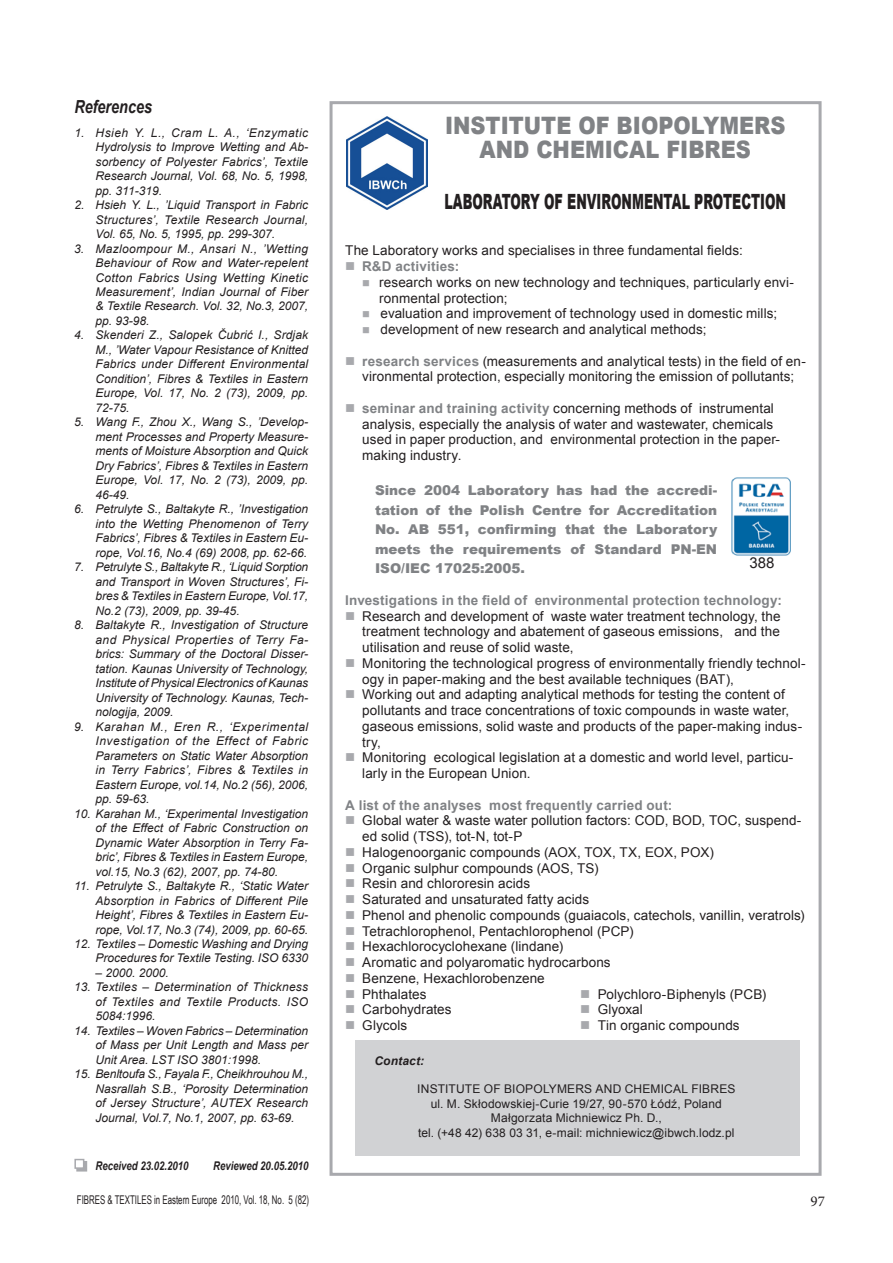
<style>
.page{position:relative;width:893px;height:1263px;background:#fff}
.page>*{position:absolute;margin:0;border:0;box-sizing:border-box;transform-origin:0 0}
.t1{font:900 24px/24px "Arial";color:#808285;text-align:center;scale:.87 1}
.t2{font:900 21px "Arial";color:#231f20;scale:.6 1}
.t3{font:italic 700 18px "Arial";color:#231f20;scale:.8 1}
.t4{font:15px "Arial";color:#231f20}
.t5{font:15px "Minion Pro";color:#231f20}
.t6{font:13.5px/15.8px "Arial";letter-spacing:.005em;color:#231f20}
.t7{font:900 13.5px/19.5px "Arial";color:#808285;text-align:justify}
.t8{font:700 13.5px "Arial";letter-spacing:.015em;color:#808285}
.t9{font:italic 12px/14.5px "Arial";color:#231f20;text-align:justify}
.t10{font:12px/14.4px "Arial";letter-spacing:.015em;color:#231f20;text-align:center}
.t11{font:12px "Arial Narrow";color:#231f20;scale:.8 1}
.t12{font:italic 700 12px "Arial";color:#231f20;scale:.8 1}
.t13{font:italic 700 12px "Arial";color:#231f20}
.s1{color:#a8a9ad}
.s2{font-weight:700;color:#808285}
</style>
<div class="page">
<div style="left:76px;top:1161px;width:11px;height:10px;background:#a8a9ad"></div>
<div style="left:74px;top:1159px;width:10px;height:10px;background:#fff;border:2px solid #a8a9ad"></div>
<div style="left:355px;top:1040px;width:445px;height:116px;background:#d1d2d4"></div>
<img style="left:347px;top:117px;width:80px;height:92px">
<div style="left:330px;top:101px;width:492px;height:1075px;border:3px solid #a8a9ad"></div>
<img style="left:731px;top:477px;width:60px;height:79px">
<h3 class="t3" style="left:74px;top:95px;width:99px">References</h3>
<p class="t9" style="left:96px;top:125px;width:214px;text-indent:-21px">1. Hsieh Y. L., Cram L. A., ‘Enzymatic Hydrolysis to Improve Wetting and Ab&shy;sorbency of Polyester Fabrics’, Textile Research Journal, Vol. 68, No. 5, 1998, pp. 311-319.</p>
<p class="t9" style="left:96px;top:198px;width:214px;text-indent:-21px">2. Hsieh Y. L., ’Liquid Transport in Fabric Structures’, Textile Research Journal, Vol. 65, No. 5, 1995, pp. 299-307.</p>
<p class="t9" style="left:96px;top:241px;width:214px;text-indent:-21px">3. Mazloompour M., Ansari N., ’Wetting Behaviour of Row and Water-repelent Cotton Fabrics Using Wetting Kinetic Measurement’, Indian Journal of Fiber &amp; Textile Research. Vol. 32, No.3, 2007, pp. 93-98.</p>
<p class="t9" style="left:96px;top:328px;width:214px;text-indent:-21px">4. Skenderi Z., Salopek Čubrić I., Srdjak M., ’Water Vapour Resistance of Knitted Fabrics under Different Environmental Condition’, Fibres &amp; Textiles in Eastern Europe, Vol. 17, No. 2 (73), 2009, pp.<br>72-75.</p>
<p class="t9" style="left:96px;top:415px;width:214px;text-indent:-21px">5. Wang F., Zhou X., Wang S., ’Develop&shy;ment Processes and Property Measure&shy;ments of Moisture Absorption and Quick Dry Fabrics’, Fibres &amp; Textiles in Eastern Europe, Vol. 17, No. 2 (73), 2009, pp.<br>46-49.</p>
<p class="t9" style="left:96px;top:502px;width:214px;text-indent:-21px">6. Petrulyte S., Baltakyte R., ’Investigation into the Wetting Phenomenon of Terry Fabrics’, Fibres &amp; Textiles in Eastern Eu&shy;rope, Vol.16, No.4 (69) 2008, pp. 62-66.</p>
<p class="t9" style="left:96px;top:560px;width:214px;text-indent:-21px">7. Petrulyte S., Baltakyte R., ‘Liquid Sorption and Transport in Woven Structures’, Fi&shy;bres &amp; Textiles in Eastern Europe, Vol.17, No.2 (73), 2009, pp. 39‑45.</p>
<p class="t9" style="left:96px;top:618px;width:214px;text-indent:-21px">8. Baltakyte R., Investigation of Structure and Physical Properties of Terry Fa&shy;brics: Summary of the Doctoral Disser&shy;tation. Kaunas University of Technology, Institute of Physical Electronics of Kaunas University of Technology. Kaunas, Tech&shy;nologija, 2009.</p>
<p class="t9" style="left:96px;top:719px;width:214px;text-indent:-21px">9. Karahan M., Eren R., ‘Experimental Investigation of the Effect of Fabric Parameters on Static Water Absorption in Terry Fabrics’, Fibres &amp; Textiles in Eastern Europe, vol.14, No.2 (56), 2006, pp. 59-63.</p>
<p class="t9" style="left:95px;top:806px;width:214px;text-indent:-21px">10. Karahan M., ‘Experimental Investigation of the Effect of Fabric Construction on Dynamic Water Absorption in Terry Fa&shy;bric’, Fibres &amp; Textiles in Eastern Europe, vol.15, No.3 (62), 2007, pp. 74-80.</p>
<p class="t9" style="left:95px;top:879px;width:214px;text-indent:-21px">11. Petrulyte S., Baltakyte R., ‘Static Water Absorption in Fabrics of Different Pile Height’, Fibres &amp; Textiles in Eastern Eu&shy;rope, Vol.17, No.3 (74), 2009, pp. 60‑65.</p>
<p class="t9" style="left:74px;top:937px;width:235px;text-align:right">12. Textiles – Domestic Washing and Drying<br>Procedures for Textile Testing. ISO 6330</p>
<p class="t9" style="left:95px;top:966px;width:75px">– 2000. 2000.</p>
<p class="t9" style="left:95px;top:980px;width:214px;text-indent:-21px">13. Textiles – Determination of Thickness of Textiles and Textile Products. ISO 5084:1996.</p>
<p class="t9" style="left:95px;top:1023px;width:214px;text-indent:-21px">14. Textiles – Woven Fabrics – Determination of Mass per Unit Length and Mass per Unit Area. LST ISO 3801:1998.</p>
<p class="t9" style="left:95px;top:1067px;width:214px;text-indent:-21px">15. Benltoufa S., Fayala F., Cheikhrouhou M., Nasrallah S.B., ‘Porosity Determination of Jersey Structure’, AUTEX Research Journal, Vol.7, No.1, 2007, pp. 63-69.</p>
<p class="t12" style="left:96px;top:1158px;width:118px">Received 23.02.2010</p>
<p class="t12" style="left:213px;top:1158px;width:120px">Reviewed 20.05.2010</p>
<h1 class="t1" style="left:445px;top:113px;width:393px">INSTITUTE OF BIOPOLYMERS<br>AND CHEMICAL FIBRES</h1>
<h2 class="t2" style="left:444px;top:186px;width:571px">LABORATORY OF ENVIRONMENTAL PROTECTION</h2>
<p class="t6" style="left:345px;top:243px;width:399px">The Laboratory works and specialises in three fundamental fields:</p>
<p class="t8" style="left:345px;top:257px;width:116px"><span class="s1">■</span> R&amp;D activities:</p>
<p class="t6" style="left:379px;top:274px;width:416px;text-indent:-17px"><span class="s1">■</span> research works on new technology and techniques, particularly envi&shy;ronmental protection;</p>
<p class="t6" style="left:362px;top:306px;width:416px"><span class="s1">■</span> evaluation and improvement of technology used in domestic mills;</p>
<p class="t6" style="left:362px;top:322px;width:346px"><span class="s1">■</span> development of new research and analytical methods;</p>
<p class="t6" style="left:345px;top:353px;width:462px;text-align:center"><span class="s1">■</span> <span class="s2">research services</span> (measurements and analytical tests) in the field of en&shy;vironmental protection, especially monitoring the emission of pollutants;</p>
<p class="t6" style="left:362px;top:400px;width:419px;text-indent:-17px"><span class="s1">■</span> <span class="s2">seminar and training activity</span> concerning methods of instrumental analysis, especially the analysis of water and wastewater, chemicals used in paper production, and environmental protection in the paper&shy;making industry.</p>
<p class="t7" style="left:375px;top:480px;width:344px">Since 2004 Laboratory has had the accredi&shy;tation of the Polish Centre for Accreditation No. AB 551, confirming that the Laboratory meets the requirements of Standard PN-EN ISO/IEC 17025:2005.</p>
<p class="t8" style="left:345px;top:591px;width:438px">Investigations in the field of environmental protection technology:</p>
<p class="t6" style="left:362px;top:608px;width:420px;text-align:justify;text-indent:-17px"><span class="s1">■</span> Research and development of waste water treatment technology, the treatment technology and abatement of gaseous emissions, and the utilisation and reuse of solid waste,</p>
<p class="t6" style="left:362px;top:655px;width:445px;text-indent:-17px"><span class="s1">■</span> Monitoring the technological progress of environmentally friendly technol&shy;ogy in paper-making and the best available techniques (BAT),</p>
<p class="t6" style="left:362px;top:687px;width:441px;text-indent:-17px"><span class="s1">■</span> Working out and adapting analytical methods for testing the content of pollutants and trace concentrations of toxic compounds in waste water, gaseous emissions, solid waste and products of the paper-making indus&shy;try,</p>
<p class="t6" style="left:362px;top:750px;width:433px;text-indent:-17px"><span class="s1">■</span> Monitoring ecological legislation at a domestic and world level, particu&shy;larly in the European Union.</p>
<p class="t8" style="left:345px;top:796px;width:329px">A list of the analyses most frequently carried out:</p>
<p class="t6" style="left:362px;top:813px;width:441px;text-indent:-17px"><span class="s1">■</span> Global water &amp; waste water pollution factors: COD, BOD, TOC, suspend&shy;ed solid (TSS), tot-N, tot-P</p>
<p class="t6" style="left:345px;top:844px;width:370px"><span class="s1">■</span> Halogenoorganic compounds (AOX, TOX, TX, EOX, POX)</p>
<p class="t6" style="left:345px;top:860px;width:255px"><span class="s1">■</span> Organic sulphur compounds (AOS, TS)</p>
<p class="t6" style="left:345px;top:876px;width:186px"><span class="s1">■</span> Resin and chlororesin acids</p>
<p class="t6" style="left:345px;top:892px;width:245px"><span class="s1">■</span> Saturated and unsaturated fatty acids</p>
<p class="t6" style="left:345px;top:907px;width:461px"><span class="s1">■</span> Phenol and phenolic compounds (guaiacols, catechols, vanillin, veratrols)</p>
<p class="t6" style="left:345px;top:923px;width:290px"><span class="s1">■</span> Tetrachlorophenol, Pentachlorophenol (PCP)</p>
<p class="t6" style="left:345px;top:939px;width:219px"><span class="s1">■</span> Hexachlorocyclohexane (lindane)</p>
<p class="t6" style="left:345px;top:955px;width:267px"><span class="s1">■</span> Aromatic and polyaromatic hydrocarbons</p>
<p class="t6" style="left:345px;top:970px;width:201px"><span class="s1">■</span> Benzene, Hexachlorobenzene</p>
<p class="t6" style="left:345px;top:986px;width:83px"><span class="s1">■</span> Phthalates</p>
<p class="t6" style="left:580px;top:986px;width:188px"><span class="s1">■</span> Polychloro-Biphenyls (PCB)</p>
<p class="t6" style="left:345px;top:1002px;width:108px"><span class="s1">■</span> Carbohydrates</p>
<p class="t6" style="left:580px;top:1002px;width:64px"><span class="s1">■</span> Glyoxal</p>
<p class="t6" style="left:345px;top:1018px;width:63px"><span class="s1">■</span> Glycols</p>
<p class="t6" style="left:580px;top:1018px;width:161px"><span class="s1">■</span> Tin organic compounds</p>
<p class="t13" style="left:374px;top:1053px;width:51px">Contact:</p>
<p class="t10" style="left:417px;top:1082px;width:320px">INSTITUTE OF BIOPOLYMERS AND CHEMICAL FIBRES ul. M. Skłodowskiej-Curie 19/27, 90-570 Łódź, Poland Małgorzata Michniewicz Ph. D.,<br>tel. (+48 42) 638 03 31, e-mail: michniewicz@ibwch.lodz.pl</p>
<p class="t4" style="left:749px;top:553px;width:27px">388</p>
<p class="t11" style="left:77px;top:1191px;width:292px">FIBRES &amp; TEXTILES in Eastern Europe 2010, Vol. 18, No. 5 (82)</p>
<p class="t5" style="left:810px;top:1191px;width:16px">97</p>
</div>
